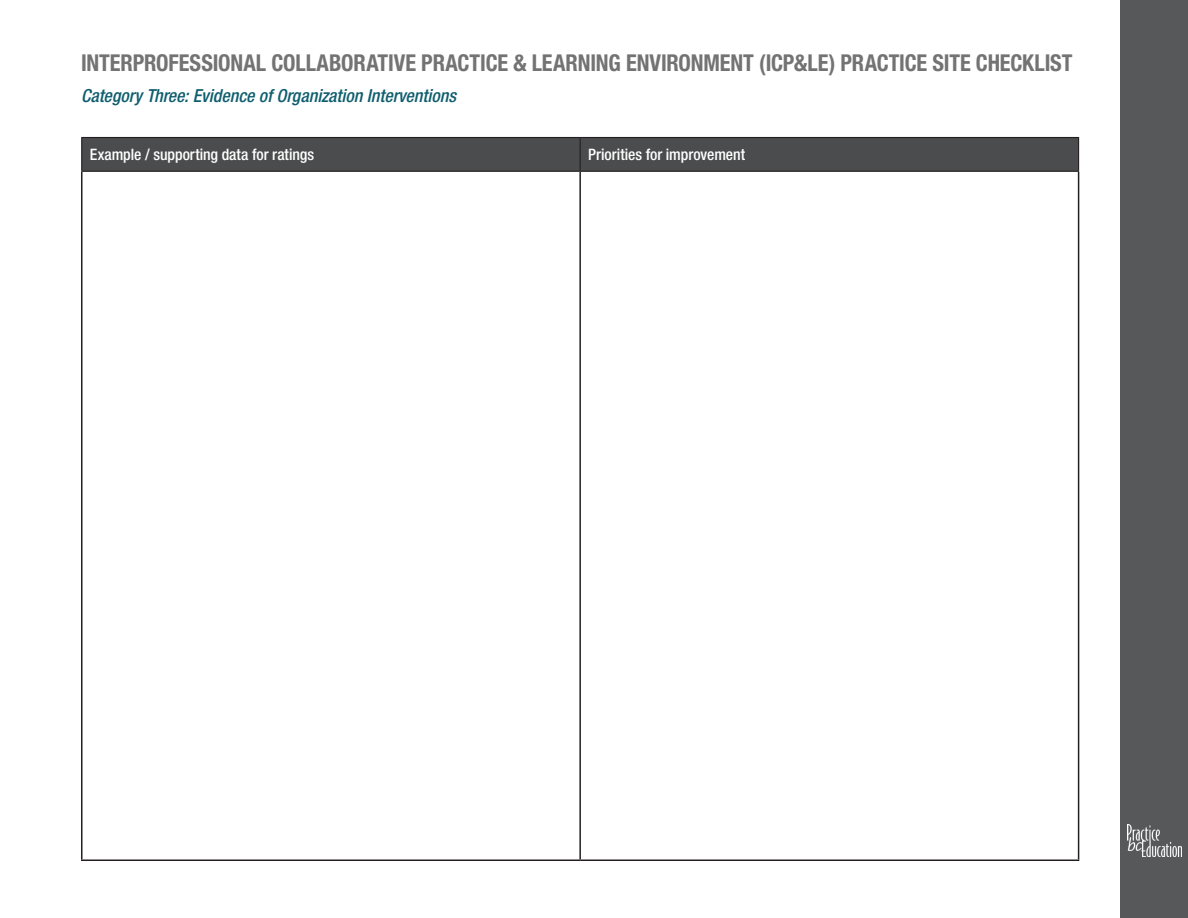
<style>
.page{position:relative;width:1188px;height:918px;background:#fff}
.page>*{position:absolute;margin:0;border:0;box-sizing:border-box;transform-origin:0 0}
.t1{font:700 condensed 23.25px "Helvetica Neue LT Std";letter-spacing:-.005em;color:#737373;scale:.96 1}
.t2{font:italic 500 condensed 18px "Helvetica Neue LT Std";color:#0f5e6e}
.t3{font:500 condensed 15.75px "Helvetica Neue LT Std";color:#fff}
</style>
<div class="page">
<div style="left:1120px;top:0;width:68px;height:918px;background:#57585a"></div>
<img style="left:1127px;top:825px;width:54px;height:31px">
<div style="left:82px;top:138px;width:996px;height:33px;background:#4b4c4d"></div>
<hr style="left:580px;top:138px;width:1px;height:33px;background:#231f20">
<hr style="left:1078px;top:172px;width:1px;height:688px;background:#231f20">
<hr style="left:580px;top:860px;width:499px;height:1px;background:#231f20">
<hr style="left:81px;top:137px;width:499px;height:1px;background:#231f20">
<hr style="left:81px;top:138px;width:1px;height:33px;background:#231f20">
<hr style="left:580px;top:137px;width:499px;height:1px;background:#231f20">
<hr style="left:1078px;top:138px;width:1px;height:33px;background:#231f20">
<hr style="left:81px;top:171px;width:499px;height:1px;background:#231f20">
<hr style="left:580px;top:171px;width:499px;height:1px;background:#231f20">
<hr style="left:81px;top:172px;width:1px;height:688px;background:#231f20">
<hr style="left:579px;top:172px;width:2px;height:688px;background:#231f20">
<hr style="left:81px;top:860px;width:499px;height:1px;background:#231f20">
<p class="t1" style="left:81px;top:48px;width:1034px">INTERPROFESSIONAL COLLABORATIVE PRACTICE &amp; LEARNING ENVIRONMENT (ICP&amp;LE) PRACTICE SITE CHECKLIST</p>
<p class="t2" style="left:81px;top:85px;width:377px">Category Three: Evidence of Organization Interventions</p>
<p class="t3" style="left:90px;top:145px;width:226px">Example / supporting data for ratings</p>
<p class="t3" style="left:588px;top:145px;width:158px">Priorities for improvement</p>
</div>
